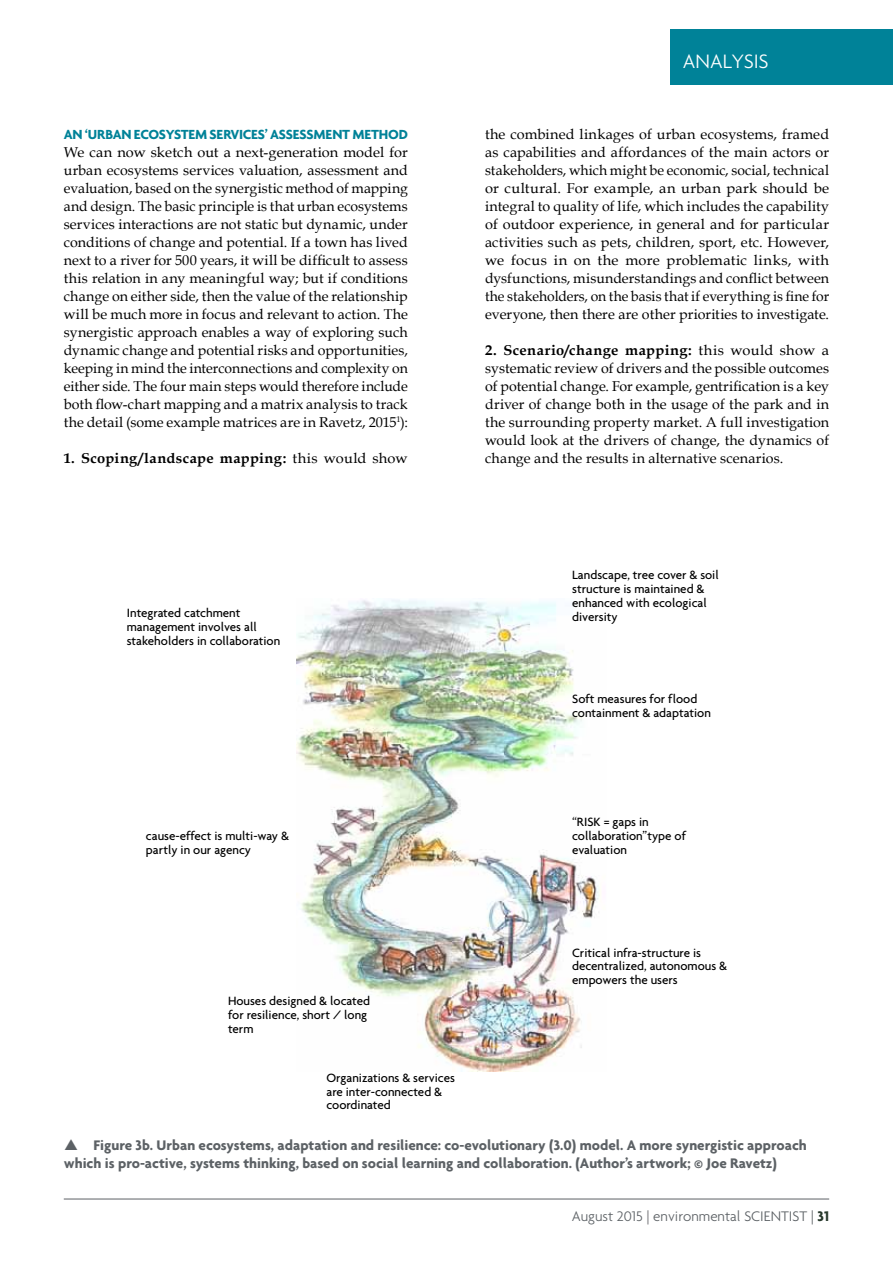
<style>
.page{position:relative;width:893px;height:1263px;background:#fff}
.page>*{position:absolute;margin:0;border:0;box-sizing:border-box;transform-origin:0 0}
.t1{font:300 21px "Agenda";color:#fff}
.t2{font:700 15px/18px "Agenda";color:#5c6165}
.t3{font:300 15px "Agenda";color:#5c6165}
.t4{font:14.25px/18px "Book Antiqua";letter-spacing:.01em;color:#000;text-align:justify}
.t5{font:700 14.25px "Agenda";color:#008298}
.t6{font:700 14.25px "Book Antiqua";letter-spacing:.02em;color:#000}
.t7{font:500 12.9px/14px "Agenda";color:#000}
.s1{font-weight:400}
.s2{font-weight:700}
.s3{color:#646569}
.s4{font-weight:700;color:#27382b}
</style>
<div class="page">
<div style="left:670px;top:29px;width:223px;height:56px;background:#008298"></div>
<hr style="left:64px;top:1199px;width:765px;height:1px;background:#5c6165">
<img style="left:296px;top:599px;width:304px;height:472px">
<p class="t5" style="left:64px;top:126px;width:34px">an ‘urban</p>
<p class="t5" style="left:134px;top:126px;width:10px">ecosystem</p>
<p class="t5" style="left:210px;top:126px;width:8px">services</p>
<p class="t5" style="left:265px;top:126px;width:15px">’ assessment</p>
<p class="t5" style="left:352px;top:126px;width:11px">method</p>
<p class="t4" style="left:64px;top:143px;width:346px">We can now sketch out a next-generation model for urban ecosystems services valuation, assessment and evaluation, based on the synergistic method of mapping and design. The basic principle is that urban ecosystems services interactions are not static but dynamic, under conditions of change and potential. If a town has lived next to a river for 500 years, it will be difficult to assess this relation in any meaningful way; but if conditions change on either side, then the value of the relationship will be much more in focus and relevant to action. The synergistic approach enables a way of exploring such dynamic change and potential risks and opportunities, keeping in mind the interconnections and complexity on either side. The four main steps would therefore include both flow-chart mapping and a matrix analysis to track the detail (some example matrices are in Ravetz, 2015<sup>1</sup>):</p>
<p class="t6" style="left:64px;top:450px;width:346px">1. Scoping/landscape mapping: <span class="s1">this would show</span></p>
<h1 class="t1" style="left:683px;top:49px;width:59px">Analysis</h1>
<p class="t4" style="left:485px;top:125px;width:346px">the combined linkages of urban ecosystems, framed as capabilities and affordances of the main actors or stakeholders, which might be economic, social, technical or cultural. For example, an urban park should be integral to quality of life, which includes the capability of outdoor experience, in general and for particular activities such as pets, children, sport, etc. However, we focus in on the more problematic links, with dysfunctions, misunderstandings and conflict between the stakeholders, on the basis that if everything is fine for everyone, then there are other priorities to investigate.</p>
<p class="t4" style="left:485px;top:341px;width:346px"><span class="s2">2. Scenario/change mapping:</span> this would show a systematic review of drivers and the possible outcomes of potential change. For example, gentrification is a key driver of change both in the usage of the park and in the surrounding property market. A full investigation would look at the drivers of change, the dynamics of change and the results in alternative scenarios.</p>
<p class="t7" style="left:127px;top:605px;width:155px">Integrated catchment management involves all stakeholders in collaboration</p>
<p class="t7" style="left:146px;top:828px;width:145px">cause-effect is multi-way &amp; partly in our agency</p>
<p class="t7" style="left:228px;top:993px;width:144px">Houses designed &amp; located for resilience, short / long term</p>
<p class="t7" style="left:326px;top:1070px;width:130px">Organizations &amp; services are inter-connected &amp; coordinated</p>
<p class="t7" style="left:572px;top:568px;width:148px">Landscape, tree cover &amp; soil structure is maintained &amp; enhanced with ecological diversity</p>
<p class="t7" style="left:572px;top:691px;width:140px">Soft measures for flood containment &amp; adaptation</p>
<p class="t7" style="left:572px;top:815px;width:115px">“RISK = gaps in collaboration”type of evaluation</p>
<p class="t7" style="left:572px;top:945px;width:156px">Critical infra-structure is decentralized, autonomous &amp; empowers the users</p>
<p class="t2" style="left:64px;top:1135px;width:744px;text-indent:30px">Figure 3b. Urban ecosystems, adaptation and resilience: co-evolutionary (3.0) model. A more synergistic approach which is pro-active, systems thinking, based on social learning and collaboration. (Author’s artwork; © Joe Ravetz)</p>
<p class="t3" style="left:572px;top:1207px;width:259px">August 2015 <span class="s3">|</span> environmental SCIENTIST | <span class="s4">31</span></p>
</div>
